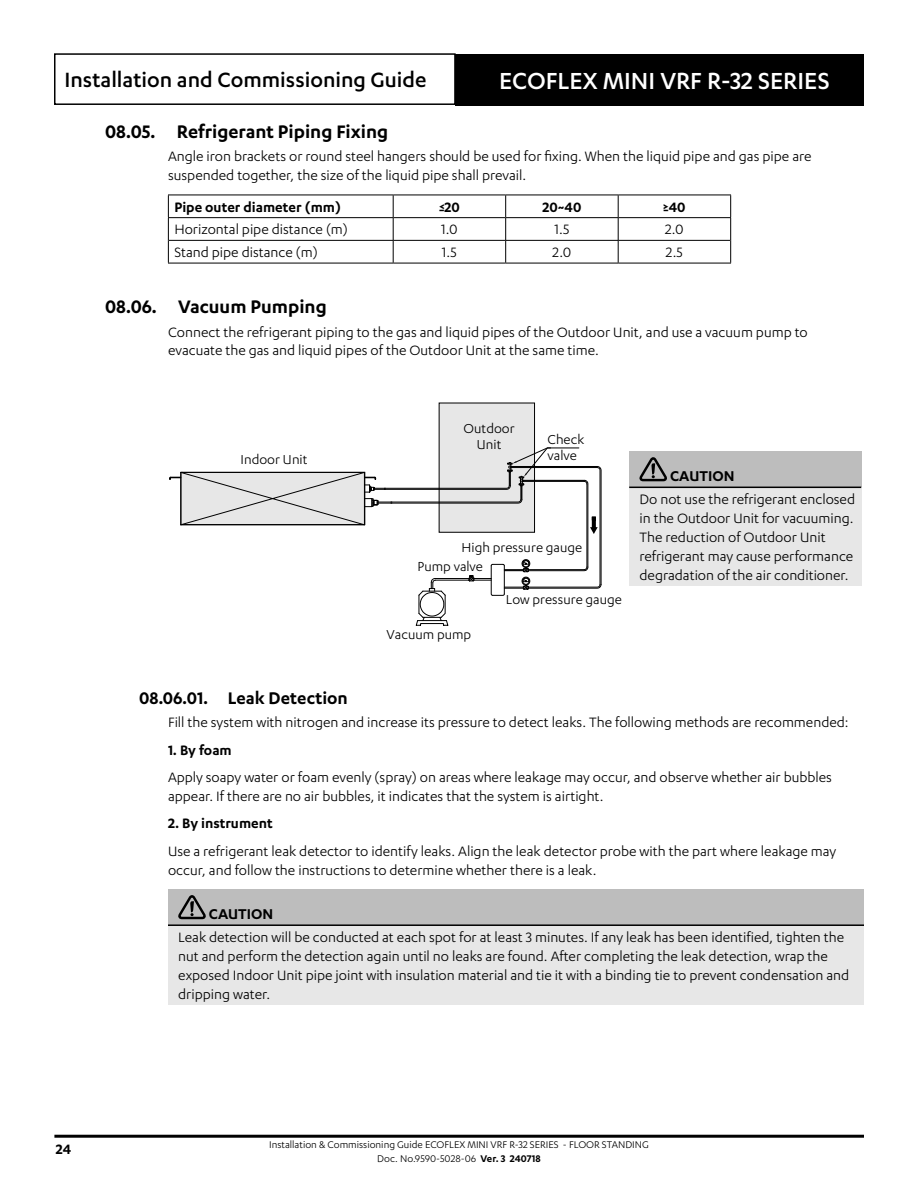
<style>
.page{position:relative;width:918px;height:1188px;background:#fff}
.page>*{position:absolute;margin:0;border:0;box-sizing:border-box;transform-origin:0 0}
.t1{font:500 27px "Karbon";color:#fff}
.t2{font:500 24px "Karbon";color:#000}
.t3{font:600 21px "Karbon";color:#000}
.t4{font:600 19.5px "Karbon";color:#000}
.NOTES_Title{font:600 16.5px "Karbon";color:#000}
.Paragraph_01_Subsubsec{font:15.75px/18.9px "Karbon";color:#000}
.NOTES_Content_10_5{font:15.75px/18.9px "Karbon";color:#000}
.Paragraph_01_Subsubsec-2{font:600 15.75px "Karbon";color:#000}
.t5{font:15px/15.8px "Karbon";color:#000}
.t6{font:11.25px/13.5px "Karbon";color:#000;text-align:center}
.s1{font-weight:600}
</style>
<div class="page">
<div style="left:54px;top:53px;width:402px;height:52px;border:2px solid #000"></div>
<div style="left:456px;top:54px;width:408px;height:52px;background:#000"></div>
<hr style="left:54px;top:1135px;width:810px;height:3px;background:#000">
<hr style="left:169px;top:240px;width:224px;height:1px;background:#000">
<hr style="left:393px;top:240px;width:113px;height:1px;background:#000">
<svg style="left:393px;top:196px;width:1px;height:67px"></svg>
<hr style="left:506px;top:240px;width:112px;height:1px;background:#000">
<svg style="left:505px;top:196px;width:1px;height:67px"></svg>
<hr style="left:618px;top:240px;width:112px;height:1px;background:#000">
<svg style="left:618px;top:196px;width:1px;height:67px"></svg>
<hr style="left:168px;top:263px;width:225px;height:1px;background:#000">
<hr style="left:393px;top:263px;width:113px;height:1px;background:#000">
<hr style="left:506px;top:263px;width:112px;height:1px;background:#000">
<hr style="left:618px;top:263px;width:113px;height:1px;background:#000">
<hr style="left:168px;top:195px;width:225px;height:1px;background:#000">
<svg style="left:168px;top:195px;width:1px;height:68px"></svg>
<hr style="left:393px;top:195px;width:113px;height:1px;background:#000">
<hr style="left:506px;top:195px;width:112px;height:1px;background:#000">
<hr style="left:618px;top:195px;width:113px;height:1px;background:#000">
<svg style="left:730px;top:195px;width:1px;height:68px"></svg>
<hr style="left:168px;top:217px;width:225px;height:1px;background:#000">
<hr style="left:393px;top:217px;width:113px;height:1px;background:#000">
<hr style="left:506px;top:217px;width:112px;height:1px;background:#000">
<hr style="left:618px;top:217px;width:113px;height:1px;background:#000">
<div style="left:629px;top:451px;width:232px;height:36px;background:#bdbdbd"></div>
<div style="left:629px;top:487px;width:232px;height:99px;background:#e7e7e7"></div>
<hr style="left:629px;top:487px;width:232px;height:1px;background:#000">
<svg style="left:639px;top:457px;width:28px;height:25px"></svg>
<div style="left:439px;top:403px;width:96px;height:129px;background:#e7e7e7"></div>
<svg style="left:169px;top:447px;width:433px;height:179px"></svg>
<div style="left:168px;top:889px;width:696px;height:36px;background:#bdbdbd"></div>
<div style="left:168px;top:925px;width:696px;height:80px;background:#e7e7e7"></div>
<hr style="left:168px;top:924px;width:696px;height:2px;background:#000">
<svg style="left:178px;top:895px;width:28px;height:25px"></svg>
<h2 class="t2" style="left:64px;top:67px;width:364px">Installation and Commissioning Guide</h2>
<h1 class="t1" style="left:499px;top:66px;width:332px">ECOFLEX MINI VRF R-32 SERIES</h1>
<p class="t3" style="left:105px;top:120px;width:285px">08.05. Refrigerant Piping Fixing</p>
<p class="Paragraph_01_Subsubsec" style="left:168px;top:147px;width:645px">Angle iron brackets or round steel hangers should be used for fixing. When the liquid pipe and gas pipe are suspended together, the size of the liquid pipe shall prevail.</p>
<p class="Paragraph_01_Subsubsec-2" style="left:174px;top:198px;width:168px">Pipe outer diameter (mm)</p>
<p class="Paragraph_01_Subsubsec-2" style="left:439px;top:198px;width:22px">≤20</p>
<p class="Paragraph_01_Subsubsec-2" style="left:542px;top:198px;width:40px">20~40</p>
<p class="Paragraph_01_Subsubsec-2" style="left:663px;top:198px;width:24px">≥40</p>
<p class="NOTES_Content_10_5" style="left:174px;top:220px;width:175px">Horizontal pipe distance (m)</p>
<p class="NOTES_Content_10_5" style="left:441px;top:220px;width:18px">1.0</p>
<p class="NOTES_Content_10_5" style="left:554px;top:220px;width:16px">1.5</p>
<p class="NOTES_Content_10_5" style="left:665px;top:220px;width:20px">2.0</p>
<p class="NOTES_Content_10_5" style="left:174px;top:242px;width:145px">Stand pipe distance (m)</p>
<p class="NOTES_Content_10_5" style="left:442px;top:242px;width:16px">1.5</p>
<p class="NOTES_Content_10_5" style="left:553px;top:242px;width:20px">2.0</p>
<p class="NOTES_Content_10_5" style="left:666px;top:242px;width:19px">2.5</p>
<p class="t3" style="left:105px;top:295px;width:223px">08.06. Vacuum Pumping</p>
<p class="Paragraph_01_Subsubsec" style="left:168px;top:322px;width:641px">Connect the refrigerant piping to the gas and liquid pipes of the Outdoor Unit, and use a vacuum pump to evacuate the gas and liquid pipes of the Outdoor Unit at the same time.</p>
<p class="t5" style="left:241px;top:452px;width:68px">Indoor Unit</p>
<p class="t5" style="left:464px;top:420px;width:53px;text-align:center">Outdoor<br>Unit</p>
<p class="t5" style="left:548px;top:432px;width:38px">Check valve</p>
<p class="t5" style="left:462px;top:539px;width:122px">High pressure gauge</p>
<p class="t5" style="left:418px;top:558px;width:67px">Pump valve</p>
<p class="t5" style="left:387px;top:627px;width:86px">Vacuum pump</p>
<p class="t5" style="left:506px;top:591px;width:117px">Low pressure gauge</p>
<p class="NOTES_Title" style="left:670px;top:467px;width:66px">CAUTION</p>
<p class="NOTES_Content_10_5" style="left:639px;top:489px;width:217px">Do not use the refrigerant enclosed in the Outdoor Unit for vacuuming.<br>The reduction of Outdoor Unit refrigerant may cause performance degradation of the air conditioner.</p>
<p class="t4" style="left:139px;top:687px;width:210px">08.06.01. Leak Detection</p>
<p class="Paragraph_01_Subsubsec" style="left:168px;top:713px;width:682px">Fill the system with nitrogen and increase its pressure to detect leaks. The following methods are recommended:</p>
<p class="Paragraph_01_Subsubsec-2" style="left:168px;top:741px;width:65px">1. By foam</p>
<p class="Paragraph_01_Subsubsec" style="left:168px;top:767px;width:666px">Apply soapy water or foam evenly (spray) on areas where leakage may occur, and observe whether air bubbles appear. If there are no air bubbles, it indicates that the system is airtight.</p>
<p class="Paragraph_01_Subsubsec-2" style="left:168px;top:815px;width:106px">2. By instrument</p>
<p class="Paragraph_01_Subsubsec" style="left:168px;top:841px;width:670px">Use a refrigerant leak detector to identify leaks. Align the leak detector probe with the part where leakage may occur, and follow the instructions to determine whether there is a leak.</p>
<p class="NOTES_Title" style="left:209px;top:905px;width:66px">CAUTION</p>
<p class="NOTES_Content_10_5" style="left:178px;top:927px;width:672px">Leak detection will be conducted at each spot for at least 3 minutes. If any leak has been identified, tighten the nut and perform the detection again until no leaks are found. After completing the leak detection, wrap the exposed Indoor Unit pipe joint with insulation material and tie it with a binding tie to prevent condensation and dripping water.</p>
<p class="Paragraph_01_Subsubsec-2" style="left:56px;top:1140px;width:17px">24</p>
<p class="t6" style="left:269px;top:1138px;width:381px">Installation &amp; Commissioning Guide ECOFLEX MINI VRF R-32 SERIES - FLOOR STANDING<br>Doc. No.9590-5028-06 <span class="s1">Ver. 3 240718</span></p>
</div>
